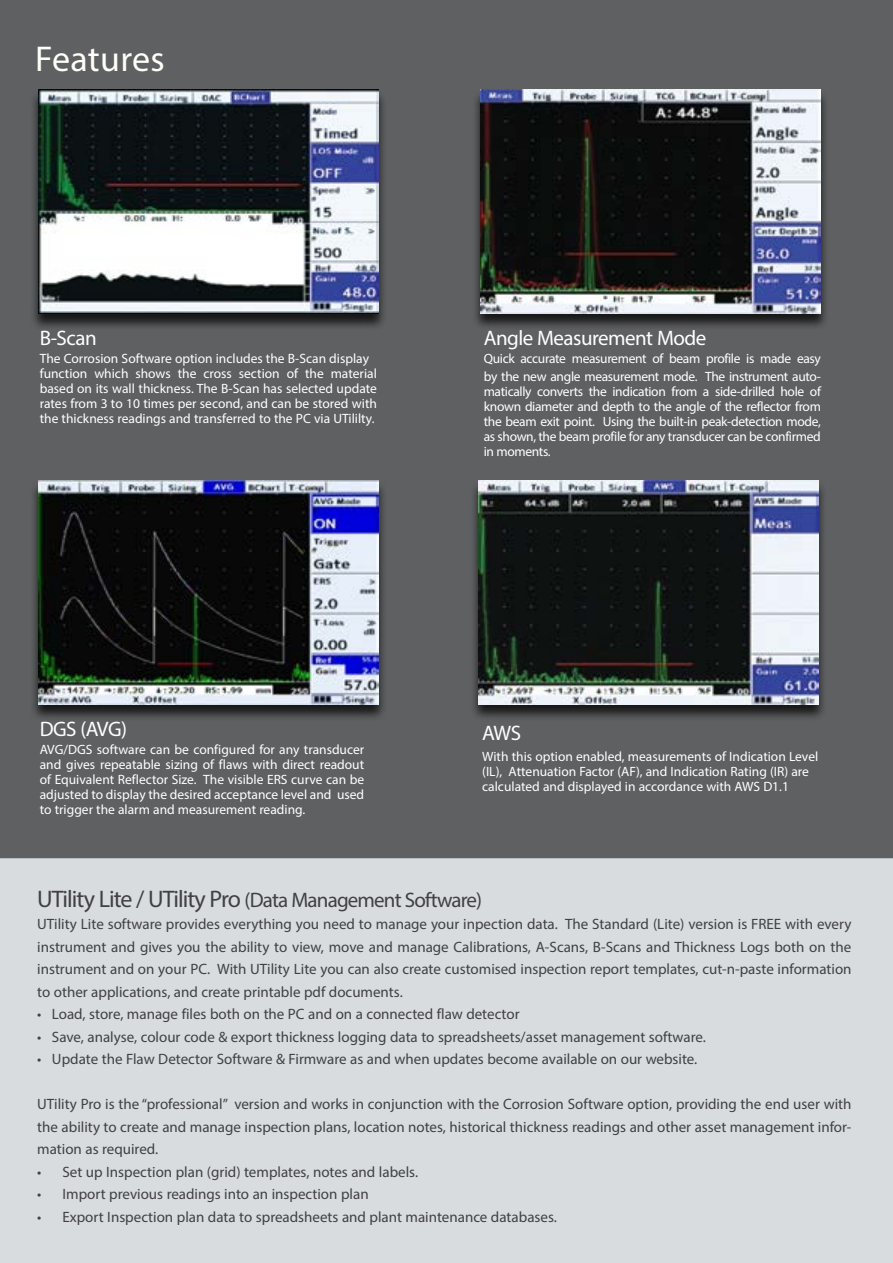
<style>
.page{position:relative;width:893px;height:1263px;background:#fff}
.page>*{position:absolute;margin:0;border:0;box-sizing:border-box;transform-origin:0 0}
.t1{font:36px "Myriad Pro";letter-spacing:.01em;color:#fffef9}
.t2{font:21px "Myriad Pro";letter-spacing:-.04em;color:#414042}
.t3{font:21px "Myriad Pro";letter-spacing:-.025em;color:#fff}
.t4{font:15px/22.5px "Myriad Pro";color:#414042;text-align:justify}
.t5{font:13.5px/15px "Myriad Pro";color:#fff}
.t6{font:13.5px/18px "Myriad Pro";letter-spacing:-.025em;color:#fff}
.s1{font-size:24px}
</style>
<div class="page">
<div style="left:0;top:0;width:893px;height:859px;background:#5f6062"></div>
<div style="left:0;top:859px;width:893px;height:404px;background:#d8dcdf"></div>
<div style="left:30px;top:90px;width:357px;height:240px;background:#000;opacity:.75"></div>
<img style="left:38px;top:89px;width:340px;height:224px">
<div style="left:471px;top:481px;width:357px;height:240px;background:#000;opacity:.75"></div>
<img style="left:479px;top:480px;width:340px;height:225px">
<div style="left:473px;top:90px;width:357px;height:240px;background:#000;opacity:.75"></div>
<img style="left:481px;top:89px;width:340px;height:224px">
<div style="left:30px;top:481px;width:357px;height:240px;background:#000;opacity:.75"></div>
<img style="left:38px;top:480px;width:340px;height:225px">
<h1 class="t1" style="left:35px;top:37px;width:131px">Features</h1>
<h2 class="t3" style="left:40px;top:325px;width:58px">B-Scan</h2>
<p class="t5" style="left:40px;top:350px;width:339px">The Corrosion Software option includes the B-Scan display function which shows the cross section of the material based on its wall thickness. The B-Scan has selected update rates from 3 to 10 times per second, and can be stored with the thickness readings and transferred to the PC via UTililty.</p>
<h2 class="t3" style="left:484px;top:325px;width:224px">Angle Measurement Mode</h2>
<p class="t6" style="left:484px;top:349px;width:339px">Quick accurate measurement of beam profile is made easy by the new angle measurement mode. The instrument auto-</p>
<p class="t5" style="left:484px;top:383px;width:339px;text-align:justify">matically converts the indication from a side-drilled hole of known diameter and depth to the angle of the reflector from the beam exit point. Using the built-in peak-detection mode, as shown, the beam profile for any transducer can be confirmed in moments.</p>
<h2 class="t3" style="left:40px;top:716px;width:89px">DGS (AVG)</h2>
<p class="t5" style="left:40px;top:742px;width:326px;text-align:justify">AVG/DGS software can be configured for any transducer and gives repeatable sizing of flaws with direct readout of Equivalent Reflector Size. The visible ERS curve can be adjusted to display the desired acceptance level and used to trigger the alarm and measurement reading.</p>
<h2 class="t3" style="left:482px;top:720px;width:40px">AWS</h2>
<p class="t5" style="left:482px;top:749px;width:338px">With this option enabled, measurements of Indication Level (IL), Attenuation Factor (AF), and Indication Rating (IR) are calculated and displayed in accordance with AWS D1.1</p>
<h2 class="t2" style="left:37px;top:887px;width:447px"><span class="s1">UTility Lite / UTility Pro</span> (Data Management Software)</h2>
<p class="t4" style="left:37px;top:913px;width:816px">UTility Lite software provides everything you need to manage your inpection data. The Standard (Lite) version is FREE with every instrument and gives you the ability to view, move and manage Calibrations, A-Scans, B-Scans and Thickness Logs both on the instrument and on your PC. With UTility Lite you can also create customised inspection report templates, cut-n-paste information to other applications, and create printable pdf documents.</p>
<p class="t4" style="left:37px;top:1003px;width:484px">• Load, store, manage files both on the PC and on a connected flaw detector</p>
<p class="t4" style="left:37px;top:1025px;width:670px">• Save, analyse, colour code &amp; export thickness logging data to spreadsheets/asset management software.</p>
<p class="t4" style="left:37px;top:1048px;width:662px">• Update the Flaw Detector Software &amp; Firmware as and when updates become available on our website.</p>
<p class="t4" style="left:37px;top:1093px;width:816px">UTility Pro is the “professional” version and works in conjunction with the Corrosion Software option, providing the end user with the ability to create and manage inspection plans, location notes, historical thickness readings and other asset management infor&shy;mation as required.</p>
<p class="t4" style="left:37px;top:1160px;width:382px">• Set up Inspection plan (grid) templates, notes and labels.</p>
<p class="t4" style="left:37px;top:1183px;width:333px">• Import previous readings into an inspection plan</p>
<p class="t4" style="left:37px;top:1205px;width:521px">• Export Inspection plan data to spreadsheets and plant maintenance databases.</p>
</div>
